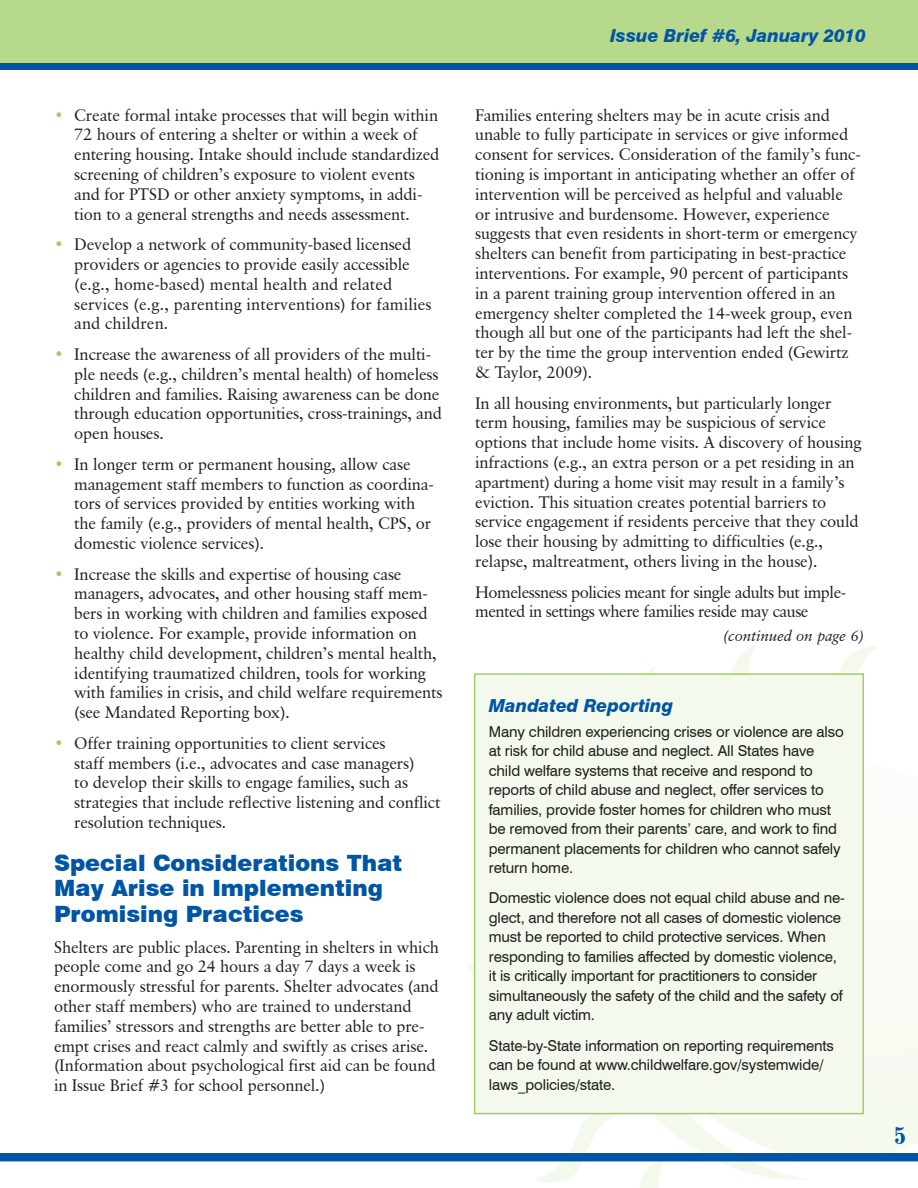
<style>
.page{position:relative;width:918px;height:1188px;background:#fff}
.page>*{position:absolute;margin:0;border:0;box-sizing:border-box;transform-origin:0 0}
.t1{font:700 condensed 24px "Century 725 BT";color:#0155a5}
._1_Head{font:900 22.5px/25.5px "Swiss 721 BT";color:#0155a5}
.page_header_right{font:italic 800 18px "Swiss 721 BT";letter-spacing:-.005em;color:#0155a5}
.welcome_first_page_t{font:italic 800 18px "Swiss 721 BT";letter-spacing:-.005em;color:#0155a5}
.Body_Text{font:16.5px/19.8px "Classical Garamond BT";letter-spacing:-.01em;color:#231f20}
.bults{font:16.5px/19.8px "Classical Garamond BT";letter-spacing:-.01em;color:#231f20}
.Body_Text-2{font:16.5px/19.8px "Classical Garamond BT";letter-spacing:-.03em;color:#231f20}
.THSIssuebrief_box_te{font:15px/19.5px "Swiss 721 BT";letter-spacing:-.01em;color:#231f20}
.continued{font:italic 15px "Classical Garamond BT";color:#231f20}
.s1{color:#9fce66}
</style>
<div class="page">
<div style="left:0;top:1153px;width:918px;height:8px;background:#0155a5"></div>
<div style="left:0;top:0;width:918px;height:63px;background:#b7d98c"></div>
<div style="left:0;top:63px;width:918px;height:7px;background:#0155a5"></div>
<div style="left:475px;top:674px;width:388px;height:440px;background:#f4f9ed"></div>
<div style="left:474px;top:673px;width:390px;height:441px;border:2px solid #9fce66"></div>
<p class="bults" style="left:74px;top:105px;width:367px;text-indent:-20px"><span class="s1">•</span> Create formal intake processes that will begin within 72 hours of entering a shelter or within a week of entering housing. Intake should include standardized screening of children’s exposure to violent events and for PTSD or other anxiety symptoms, in addi&shy;tion to a general strengths and needs assessment.</p>
<p class="bults" style="left:74px;top:234px;width:359px;text-indent:-20px"><span class="s1">•</span> Develop a network of community-based licensed providers or agencies to provide easily accessible (e.g., home-based) mental health and related services (e.g., parenting interventions) for families and children.</p>
<p class="bults" style="left:74px;top:344px;width:369px;text-indent:-20px"><span class="s1">•</span> Increase the awareness of all providers of the multi&shy;ple needs (e.g., children’s mental health) of homeless children and families. Raising awareness can be done through education opportunities, cross-trainings, and open houses.</p>
<p class="bults" style="left:74px;top:454px;width:361px;text-indent:-20px"><span class="s1">•</span> In longer term or permanent housing, allow case management staff members to function as coordina&shy;tors of services provided by entities working with the family (e.g., providers of mental health, CPS, or domestic violence services).</p>
<p class="bults" style="left:74px;top:564px;width:370px;text-indent:-20px"><span class="s1">•</span> Increase the skills and expertise of housing case managers, advocates, and other housing staff mem&shy;bers in working with children and families exposed to violence. For example, provide information on healthy child development, children’s mental health, identifying traumatized children, tools for working with families in crisis, and child welfare requirements (see Mandated Reporting box).</p>
<p class="bults" style="left:74px;top:733px;width:368px;text-indent:-20px"><span class="s1">•</span> Offer training opportunities to client services<br>staff members (i.e., advocates and case managers)<br>to develop their skills to engage families, such as strategies that include reflective listening and conflict resolution techniques.</p>
<p class="_1_Head" style="left:54px;top:850px;width:350px">Special Considerations That<br>May Arise in Implementing<br>Promising Practices</p>
<p class="Body_Text" style="left:54px;top:937px;width:387px">Shelters are public places. Parenting in shelters in which people come and go 24 hours a day 7 days a week is enormously stressful for parents. Shelter advocates (and other staff members) who are trained to understand families’ stressors and strengths are better able to pre&shy;empt crises and react calmly and swiftly as crises arise. (Information about psychological first aid can be found in Issue Brief #3 for school personnel.)</p>
<p class="page_header_right" style="left:610px;top:25px;width:257px">Issue Brief #6, January 2010</p>
<p class="Body_Text" style="left:475px;top:105px;width:387px">Families entering shelters may be in acute crisis and unable to fully participate in services or give informed consent for services. Consideration of the family’s func&shy;tioning is important in anticipating whether an offer of intervention will be perceived as helpful and valuable or intrusive and burdensome. However, experience suggests that even residents in short-term or emergency shelters can benefit from participating in best-practice interventions. For example, 90 percent of participants in a parent training group intervention offered in an emergency shelter completed the 14-week group, even though all but one of the participants had left the shel&shy;ter by the time the group intervention ended (Gewirtz &amp; Taylor, 2009).</p>
<p class="Body_Text" style="left:475px;top:393px;width:388px">In all housing environments, but particularly longer term housing, families may be suspicious of service options that include home visits. A discovery of housing infractions (e.g., an extra person or a pet residing in an apartment) during a home visit may result in a family’s eviction. This situation creates potential barriers to service engagement if residents perceive that they could lose their housing by admitting to difficulties (e.g., relapse, maltreatment, others living in the house).</p>
<p class="Body_Text-2" style="left:475px;top:582px;width:373px">Homelessness policies meant for single adults but imple&shy;mented in settings where families reside may cause</p>
<p class="continued" style="left:724px;top:627px;width:142px">(continued on page 6)</p>
<p class="welcome_first_page_t" style="left:489px;top:694px;width:186px">Mandated Reporting</p>
<p class="THSIssuebrief_box_te" style="left:489px;top:721px;width:356px">Many children experiencing crises or violence are also at risk for child abuse and neglect. All States have child welfare systems that receive and respond to reports of child abuse and neglect, offer services to families, provide foster homes for children who must be removed from their parents’ care, and work to find permanent placements for children who cannot safely return home.</p>
<p class="THSIssuebrief_box_te" style="left:489px;top:888px;width:358px">Domestic violence does not equal child abuse and ne&shy;glect, and therefore not all cases of domestic violence must be reported to child protective services. When responding to families affected by domestic violence, it is critically important for practitioners to consider simultaneously the safety of the child and the safety of any adult victim.</p>
<p class="THSIssuebrief_box_te" style="left:489px;top:1035px;width:347px">State-by-State information on reporting requirements can be found at www.childwelfare.gov/systemwide/ laws_policies/state.</p>
<h1 class="t1" style="left:895px;top:1121px;width:13px">5</h1>
</div>
